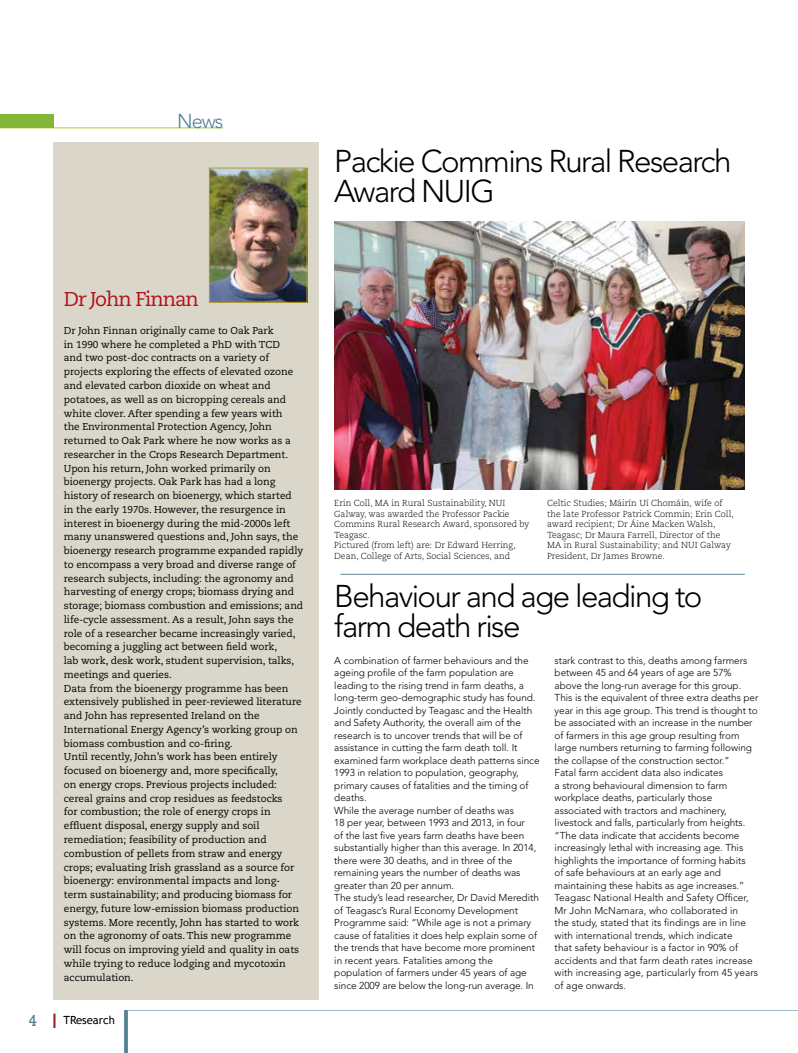
<style>
.page{position:relative;width:798px;height:1053px;background:#fff}
.page>*{position:absolute;margin:0;border:0;box-sizing:border-box;transform-origin:0 0}
.t1{font:300 31.25px/30px "Avenir";letter-spacing:-.05em;color:#000}
.t2{font:20px "Caecilia";letter-spacing:-.05em;color:#b11116}
.t3{font:300 20px "Avenir";color:#528095}
.t4{font:16.25px "Rockwell";color:#528095}
.t5{font:11.25px "Trebuchet MS";color:#000}
.t6{font:300 10px/12.5px "Avenir";letter-spacing:-.005em;color:#000}
.t7{font:10px/13.8px "Caecilia";letter-spacing:-.005em;color:#000}
.t8{font:300 8.75px/10.6px "Caecilia";color:#000}
.s1{font-size:20px;color:#96171a}
</style>
<div class="page">
<hr style="left:124px;top:1010px;width:673px;height:1px;background:#9db9c8">
<hr style="left:0;top:128px;width:223px;height:1px;background:#a6ce39">
<svg style="left:124px;top:1010px;width:4px;height:42px"></svg>
<div style="left:53px;top:142px;width:266px;height:857px;background:#dad7ca"></div>
<img style="left:211px;top:170px;width:94px;height:130px">
<div style="left:209px;top:168px;width:98px;height:134px;border:1px solid #be9d26"></div>
<div style="left:0;top:114px;width:53px;height:14px;background:#84b638"></div>
<hr style="left:340px;top:573px;width:404px;height:2px;background:#849daa">
<img style="left:334px;top:221px;width:410px;height:269px">
<h2 class="t3" style="left:177px;top:109px;width:48px">News</h2>
<h1 class="t1" style="left:334px;top:146px;width:398px">Packie Commins Rural Research<br>Award NUIG</h1>
<h3 class="t4" style="left:28px;top:1010px;width:10px">4</h3>
<h2 class="t2" style="left:64px;top:288px;width:136px">Dr John Finnan</h2>
<p class="t7" style="left:64px;top:324px;width:241px">Dr John Finnan originally came to Oak Park<br>in 1990 where he completed a PhD with TCD<br>and two post-doc contracts on a variety of projects exploring the effects of elevated ozone and elevated carbon dioxide on wheat and potatoes, as well as on bicropping cereals and white clover. After spending a few years with<br>the Environmental Protection Agency, John returned to Oak Park where he now works as a researcher in the Crops Research Department.<br>Upon his return, John worked primarily on bioenergy projects. Oak Park has had a long history of research on bioenergy, which started in the early 1970s. However, the resurgence in interest in bioenergy during the mid-2000s left many unanswered questions and, John says, the bioenergy research programme expanded rapidly to encompass a very broad and diverse range of research subjects, including: the agronomy and harvesting of energy crops; biomass drying and storage; biomass combustion and emissions; and life-cycle assessment. As a result, John says the role of a researcher became increasingly varied, becoming a juggling act between field work,<br>lab work, desk work, student supervision, talks, meetings and queries.<br>Data from the bioenergy programme has been extensively published in peer-reviewed literature and John has represented Ireland on the International Energy Agency’s working group on biomass combustion and co-firing.<br>Until recently, John’s work has been entirely focused on bioenergy and, more specifically,<br>on energy crops. Previous projects included: cereal grains and crop residues as feedstocks<br>for combustion; the role of energy crops in effluent disposal, energy supply and soil remediation; feasibility of production and combustion of pellets from straw and energy crops; evaluating Irish grassland as a source for bioenergy: environmental impacts and long&shy;term sustainability; and producing biomass for energy, future low-emission biomass production systems. More recently, John has started to work on the agronomy of oats. This new programme will focus on improving yield and quality in oats while trying to reduce lodging and mycotoxin accumulation.</p>
<p class="t5" style="left:52px;top:1013px;width:65px"><span class="s1">I</span> TResearch</p>
<p class="t8" style="left:334px;top:497px;width:197px">Erin Coll, MA in Rural Sustainability, NUI Galway, was awarded the Professor Packie Commins Rural Research Award, sponsored by Teagasc.<br>Pictured (from left) are: Dr Edward Herring, Dean, College of Arts, Social Sciences, and</p>
<p class="t8" style="left:547px;top:497px;width:188px">Celtic Studies; Máirín Uí Chomáin, wife of the late Professor Patrick Commin; Erin Coll, award recipient; Dr Áine Macken Walsh, Teagasc; Dr Maura Farrell, Director of the MA in Rural Sustainability; and NUI Galway President, Dr James Browne.</p>
<h1 class="t1" style="left:334px;top:581px;width:369px">Behaviour and age leading to farm death rise</h1>
<p class="t6" style="left:334px;top:653px;width:207px">A combination of farmer behaviours and the ageing profile of the farm population are leading to the rising trend in farm deaths, a long-term geo-demographic study has found.<br>Jointly conducted by Teagasc and the Health and Safety Authority, the overall aim of the research is to uncover trends that will be of assistance in cutting the farm death toll. It examined farm workplace death patterns since 1993 in relation to population, geography, primary causes of fatalities and the timing of deaths.<br>While the average number of deaths was<br>18 per year, between 1993 and 2013, in four<br>of the last five years farm deaths have been substantially higher than this average. In 2014, there were 30 deaths, and in three of the remaining years the number of deaths was greater than 20 per annum.<br>The study’s lead researcher, Dr David Meredith of Teagasc’s Rural Economy Development Programme said: “While age is not a primary cause of fatalities it does help explain some of the trends that have become more prominent in recent years. Fatalities among the population of farmers under 45 years of age since 2009 are below the long-run average. In</p>
<p class="t6" style="left:554px;top:653px;width:205px">stark contrast to this, deaths among farmers between 45 and 64 years of age are 57% above the long-run average for this group.<br>This is the equivalent of three extra deaths per year in this age group. This trend is thought to be associated with an increase in the number of farmers in this age group resulting from large numbers returning to farming following the collapse of the construction sector.”<br>Fatal farm accident data also indicates<br>a strong behavioural dimension to farm workplace deaths, particularly those associated with tractors and machinery, livestock and falls, particularly from heights. “The data indicate that accidents become increasingly lethal with increasing age. This highlights the importance of forming habits<br>of safe behaviours at an early age and maintaining these habits as age increases.” Teagasc National Health and Safety Officer, Mr John McNamara, who collaborated in<br>the study, stated that its findings are in line with international trends, which indicate<br>that safety behaviour is a factor in 90% of accidents and that farm death rates increase with increasing age, particularly from 45 years of age onwards.</p>
</div>
